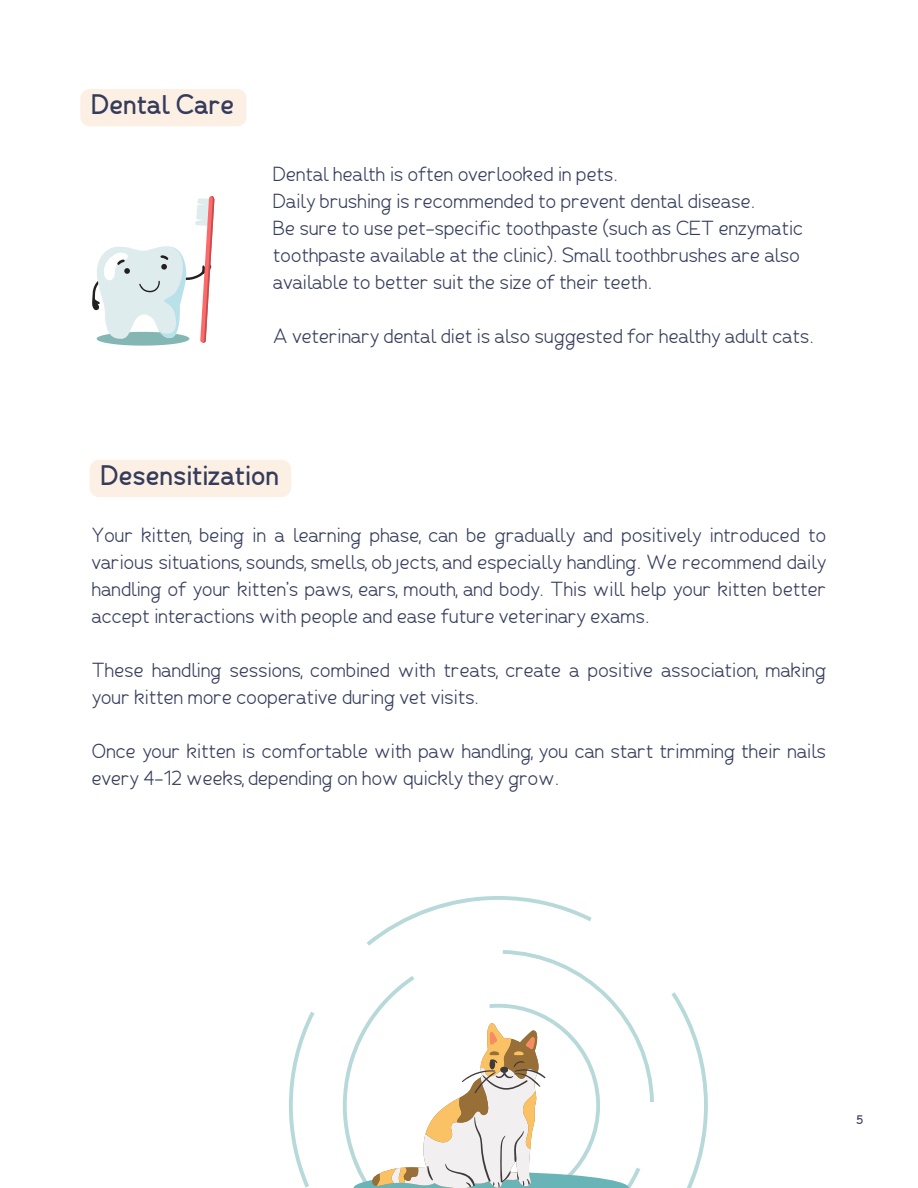
<style>
.page{position:relative;width:918px;height:1188px;background:#fff}
.page>*{position:absolute;margin:0;border:0;box-sizing:border-box;transform-origin:0 0}
.t1{font:700 27px "Fibon Sans";color:#353c5b}
.t2{font:19.5px/27px "Fibon Sans";letter-spacing:-.005em;color:#353c5b}
.t3{font:700 12px "Fibon Sans";color:#353c5b}
</style>
<div class="page">
<svg style="left:92px;top:196px;width:122px;height:150px"></svg>
<svg style="left:289px;top:1012px;width:26px;height:175px"></svg>
<svg style="left:343px;top:1022px;width:24px;height:166px"></svg>
<svg style="left:354px;top:1172px;width:13px;height:16px"></svg>
<svg style="left:367px;top:896px;width:340px;height:292px"></svg>
<div style="left:80px;top:89px;width:166px;height:37px;background:#fcefe4"></div>
<div style="left:90px;top:460px;width:201px;height:37px;background:#fcefe4"></div>
<h1 class="t1" style="left:92px;top:93px;width:145px">Dental Care</h1>
<p class="t2" style="left:273px;top:162px;width:346px">Dental health is often overlooked in pets.</p>
<p class="t2" style="left:273px;top:189px;width:484px">Daily brushing is recommended to prevent dental disease.</p>
<p class="t2" style="left:273px;top:216px;width:532px">Be sure to use pet-specific toothpaste (such as CET enzymatic toothpaste available at the clinic). Small toothbrushes are also available to better suit the size of their teeth.</p>
<p class="t2" style="left:273px;top:324px;width:542px">A veterinary dental diet is also suggested for healthy adult cats.</p>
<p class="t1" style="left:101px;top:464px;width:180px">Desensitization</p>
<h1 class="t2" style="left:92px;top:524px;width:736px;text-align:justify">Your kitten, being in a learning phase, can be gradually and positively introduced to various situations, sounds, smells, objects, and especially handling. We recommend daily handling of your kitten’s paws, ears, mouth, and body. This will help your kitten better accept interactions with people and ease future veterinary exams.</h1>
<p class="t2" style="left:92px;top:659px;width:736px">These handling sessions, combined with treats, create a positive association, making your kitten more cooperative during vet visits.</p>
<p class="t2" style="left:92px;top:740px;width:736px">Once your kitten is comfortable with paw handling, you can start trimming their nails every 4-12 weeks, depending on how quickly they grow.</p>
<p class="t3" style="left:857px;top:1115px;width:8px">5</p>
</div>
